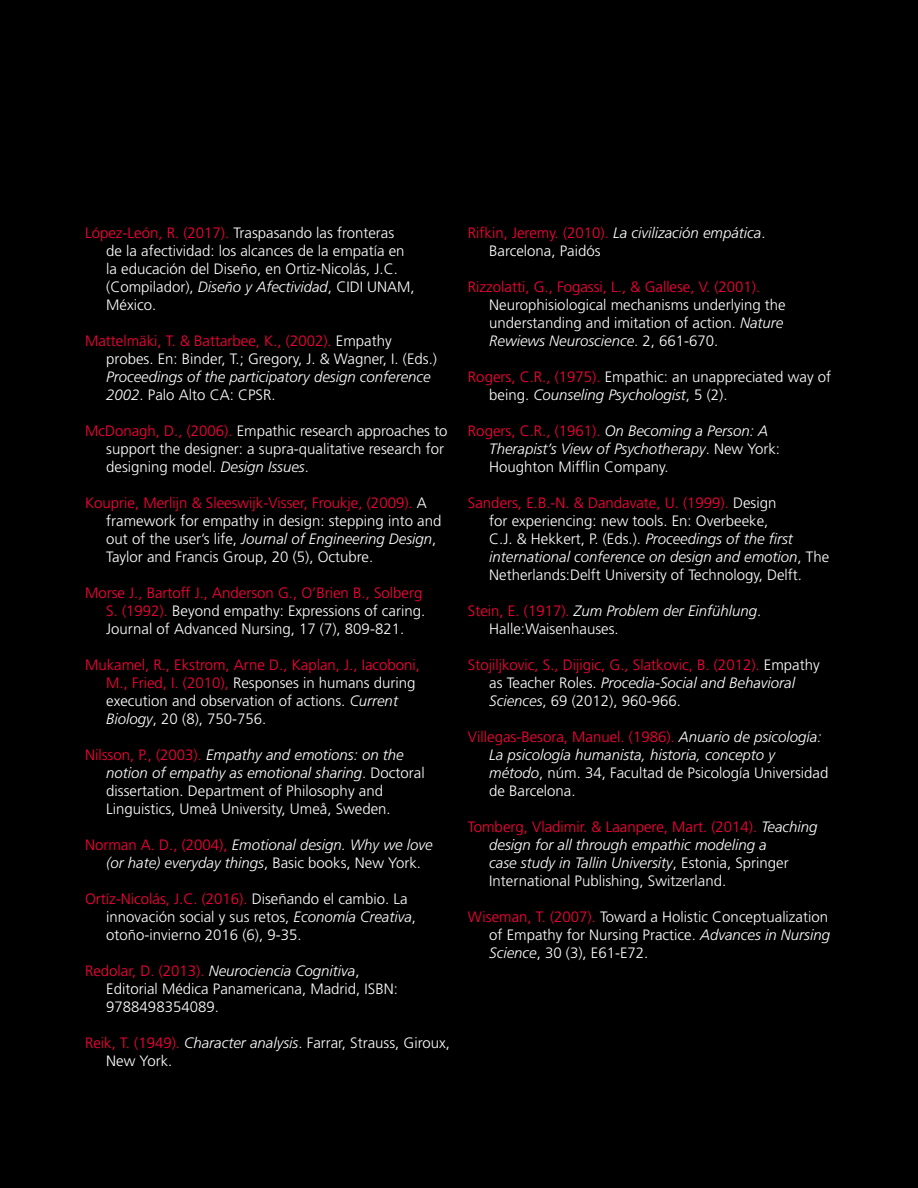
<style>
.page{position:relative;width:918px;height:1188px;background:#000}
.page>*{position:absolute;margin:0;border:0;box-sizing:border-box;transform-origin:0 0}
.t1{font:300 15px/18px "Frutiger";color:#fff}
.t2{font:italic 300 15px/18px "Frutiger";color:#fff}
.t3{font:300 15px/18px "Frutiger";color:#ff003c}
.s1{color:#ff003c}
.s2{font-style:italic}
.s3{font-style:normal}
.s4{font-style:normal;color:#ff003c}
.s5{color:#fff}
.s6{font-style:italic;color:#fff}
</style>
<div class="page">
<p class="t1" style="left:106px;top:224px;width:310px;text-indent:-21px"><span class="s1">López-León, R. (2017).</span> Traspasando las fronteras<br>de la afectividad: los alcances de la empatía en la educación del Diseño, en Ortiz-Nicolás, J.C. (Compilador), <span class="s2">Diseño y Afectividad</span>, CIDI UNAM, México.</p>
<p class="t1" style="left:106px;top:332px;width:332px;text-indent:-21px"><span class="s1">Mattelmäki, T. &amp; Battarbee, K., (2002).</span> Empathy probes. En: Binder, T.; Gregory, J. &amp; Wagner, I. (Eds.)</p>
<p class="t2" style="left:106px;top:368px;width:326px">Proceedings of the participatory design conference<br>2002<span class="s3">. Palo Alto CA: CPSR.</span></p>
<p class="t1" style="left:106px;top:422px;width:343px;text-indent:-21px"><span class="s1">McDonagh, D., (2006).</span> Empathic research approaches to support the designer: a supra-qualitative research for designing model. <span class="s2">Design Issues</span>.</p>
<p class="t1" style="left:106px;top:494px;width:337px;text-indent:-21px"><span class="s1">Kouprie, Merlijn &amp; Sleeswijk-Visser, Froukje, (2009).</span> A framework for empathy in design: stepping into and out of the user’s life, <span class="s2">Journal of Engineering Design</span>, Taylor and Francis Group, 20 (5), Octubre.</p>
<p class="t1" style="left:106px;top:584px;width:320px;text-indent:-21px"><span class="s1">Morse J., Bartoff J., Anderson G., O’Brien B., Solberg<br>S. (1992).</span> Beyond empathy: Expressions of caring.<br>Journal of Advanced Nursing, 17 (7), 809-821.</p>
<p class="t1" style="left:106px;top:656px;width:315px;text-indent:-21px"><span class="s1">Mukamel, R., Ekstrom, Arne D., Kaplan, J., Iacoboni, M., Fried, I. (2010),</span> Responses in humans during execution and observation of actions. <span class="s2">Current Biology</span>, 20 (8), 750-756.</p>
<p class="t1" style="left:106px;top:746px;width:320px;text-indent:-21px"><span class="s1">Nilsson, P., (2003).</span> <span class="s2">Empathy and emotions: on the notion of empathy as emotional sharing</span>. Doctoral dissertation. Department of Philosophy and Linguistics, Umeå University, Umeå, Sweden.</p>
<p class="t2" style="left:106px;top:836px;width:328px;text-indent:-21px"><span class="s4">Norman A. D., (2004),</span> Emotional design. Why we love (or hate) everyday things<span class="s3">, Basic books, New York.</span></p>
<p class="t1" style="left:106px;top:890px;width:311px;text-indent:-21px"><span class="s1">Ortíz-Nicolás, J.C. (2016).</span> Diseñando el cambio. La innovación social y sus retos, <span class="s2">Economía Creativa</span>, otoño-invierno 2016 (6), 9-35.</p>
<p class="t1" style="left:106px;top:962px;width:293px;text-indent:-21px"><span class="s1">Redolar, D. (2013).</span> <span class="s2">Neurociencia Cognitiva</span>,<br>Editorial Médica Panamericana, Madrid, ISBN:<br>9788498354089.</p>
<p class="t1" style="left:106px;top:1034px;width:345px;text-indent:-21px"><span class="s1">Reik, T. (1949).</span> <span class="s2">Character analysis</span>. Farrar, Strauss, Giroux,<br>New York.</p>
<p class="t2" style="left:489px;top:224px;width:278px;text-indent:-21px"><span class="s4">Rifkin, Jeremy. (2010).</span> La civilización empática<span class="s3">.<br>Barcelona, Paidós</span></p>
<p class="t3" style="left:468px;top:278px;width:294px">Rizzolatti, G., Fogassi, L., &amp; Gallese, V. (2001).</p>
<p class="t1" style="left:489px;top:296px;width:298px">Neurophisiological mechanisms underlying the understanding and imitation of action. <span class="s2">Nature<br>Rewiews Neuroscience</span>. 2, 661-670.</p>
<p class="t1" style="left:489px;top:368px;width:343px;text-indent:-21px"><span class="s1">Rogers, C.R., (1975).</span> Empathic: an unappreciated way of being. <span class="s2">Counseling Psychologist</span>, 5 (2).</p>
<p class="t2" style="left:489px;top:422px;width:292px;text-indent:-21px"><span class="s4">Rogers, C.R., (1961).</span> On Becoming a Person: A<br>Therapist’s View of Psychotherapy<span class="s3">. New York:<br>Houghton Mifflin Company.</span></p>
<p class="t1" style="left:489px;top:494px;width:342px;text-indent:-21px"><span class="s1">Sanders, E.B.-N. &amp; Dandavate, U. (1999).</span> Design<br>for experiencing: new tools. En: Overbeeke,<br>C.J. &amp; Hekkert, P. (Eds.). <span class="s2">Proceedings of the first international conference on design and emotion</span>, The Netherlands:Delft University of Technology, Delft.</p>
<p class="t2" style="left:489px;top:602px;width:274px;text-indent:-21px"><span class="s4">Stein, E. (1917).</span> Zum Problem der Einfühlung<span class="s3">.<br>Halle:Waisenhauses.</span></p>
<p class="t3" style="left:489px;top:656px;width:332px;text-indent:-21px">Stojiljkovic, S., Dijigic, G., Slatkovic, B. (2012). <span class="s5">Empathy as Teacher Roles.</span> <span class="s6">Procedia-Social and Behavioral<br>Sciences</span><span class="s5">, 69 (2012), 960-966.</span></p>
<p class="t2" style="left:489px;top:728px;width:341px;text-indent:-21px"><span class="s4">Villegas-Besora, Manuel. (1986).</span> Anuario de psicología:<br>La psicología humanista, historia, concepto y método<span class="s3">, núm. 34, Facultad de Psicología Universidad de Barcelona.</span></p>
<p class="t2" style="left:489px;top:818px;width:330px;text-indent:-21px"><span class="s4">Tomberg, Vladimir. &amp; Laanpere, Mart. (2014).</span> Teaching design for all through empathic modeling a<br>case study in Tallin University<span class="s3">, Estonia, Springer International Publishing, Switzerland.</span></p>
<p class="t1" style="left:489px;top:908px;width:342px;text-indent:-21px"><span class="s1">Wiseman, T. (2007).</span> Toward a Holistic Conceptualization of Empathy for Nursing Practice. <span class="s2">Advances in Nursing<br>Science</span>, 30 (3), E61-E72.</p>
</div>
